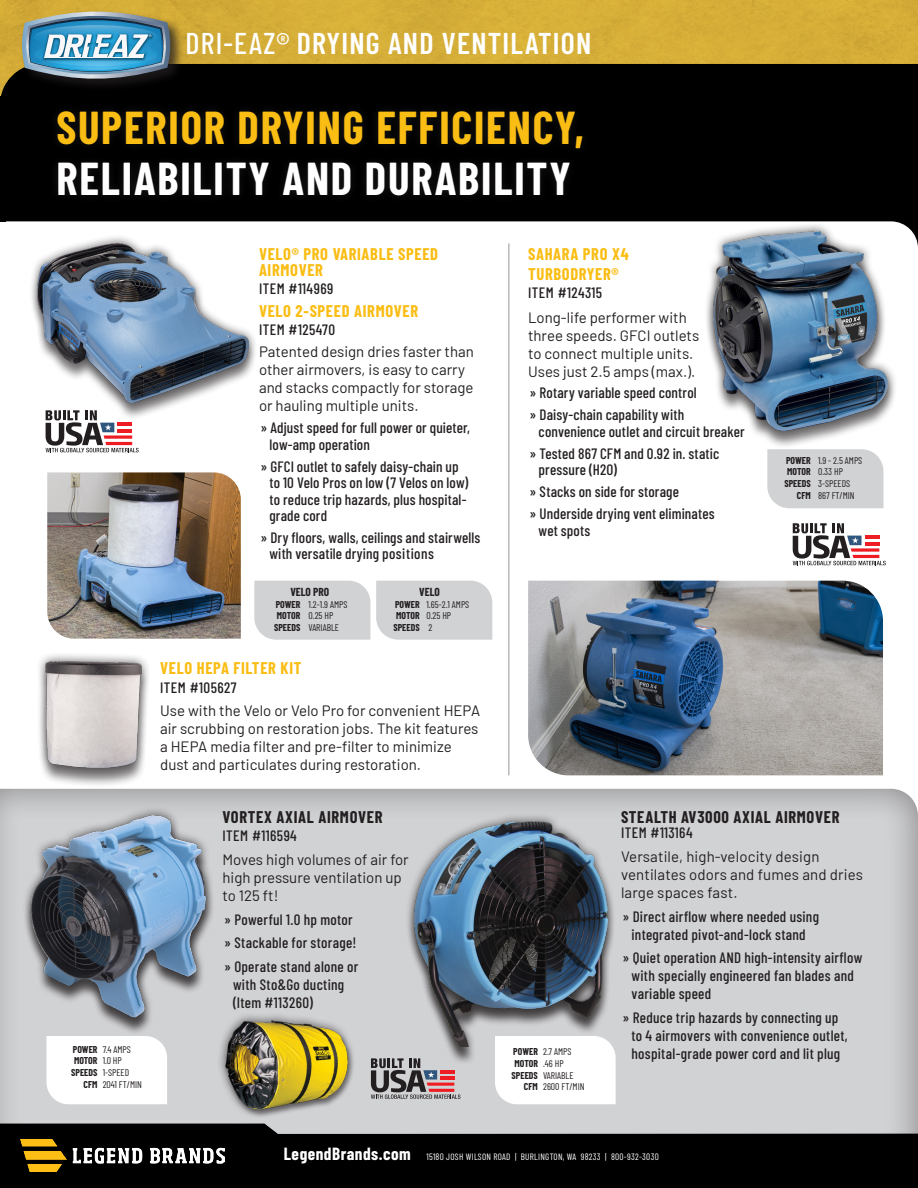
<style>
.page{position:relative;width:918px;height:1188px;background:#fff}
.page>*{position:absolute;margin:0;border:0;box-sizing:border-box;transform-origin:0 0}
.t1{font:700 45px "Barlow Condensed";letter-spacing:.04em;color:#fabd13}
.t2{font:700 45px "Barlow Condensed";letter-spacing:.04em;color:#fff}
.t3{font:600 30px "Barlow Condensed";letter-spacing:.04em;color:#fff}
.t4{font:700 16.5px/19.8px "Barlow Condensed";letter-spacing:.04em;color:#fabd13}
.t5{font:700 16.5px "Barlow Condensed";letter-spacing:.04em;color:#231f20}
.bullet_indent{font:500 15px/16.5px "Barlow Condensed";letter-spacing:.015em;color:#231f20}
.t6{font:15px/18px "Barlow";color:#231f20}
.Specs{font:700 11.4px "Barlow Condensed";color:#231f20}
.Specs-2{font:9.75px "Barlow Condensed";color:#231f20}
.Specs-3{font:700 9.75px "Barlow Condensed";color:#231f20}
.t7{font:9.15px "Barlow Condensed";letter-spacing:.03em;color:#fff}
.s1{font-weight:500}
.s2{font-weight:700;font-size:17.25px}
</style>
<div class="page">
<div style="left:0;top:0;width:918px;height:60px;background:#d6ae38"></div>
<div style="left:0;top:60px;width:918px;height:1128px;background:#000001"></div>
<div style="left:0;top:221px;width:918px;height:565px;background:#fff"></div>
<img style="left:47px;top:472px;width:194px;height:167px">
<div style="left:48px;top:102px;width:543px;height:103px;background:#070607"></div>
<hr style="left:508px;top:243px;width:1px;height:532px;background:#939598">
<div style="left:706px;top:234px;width:190px;height:215px;background:#231f20;opacity:.55"></div>
<div style="left:704px;top:222px;width:193px;height:218px;background:#231f20;opacity:.75"></div>
<img style="left:713px;top:231px;width:175px;height:199px">
<div style="left:767px;top:449px;width:116px;height:59px;background:#d1d2d4"></div>
<div style="left:31px;top:246px;width:226px;height:175px;background:#fff"></div>
<div style="left:29px;top:234px;width:228px;height:178px;background:#231f20;opacity:.75"></div>
<img style="left:38px;top:243px;width:210px;height:160px">
<img style="left:11px;top:1px;width:175px;height:85px">
<img style="left:21px;top:12px;width:150px;height:70px">
<div style="left:38px;top:665px;width:112px;height:123px;background:#231f20;opacity:.55"></div>
<div style="left:36px;top:652px;width:115px;height:126px;background:#231f20;opacity:.75"></div>
<img style="left:46px;top:662px;width:95px;height:106px">
<div style="left:376px;top:581px;width:116px;height:59px;background:#d1d2d4"></div>
<div style="left:254px;top:581px;width:116px;height:59px;background:#d1d2d4"></div>
<svg style="left:793px;top:523px;width:93px;height:42px;background:#b4a4a6"></svg>
<svg style="left:46px;top:410px;width:93px;height:42px;background:#b3a3a5"></svg>
<div style="left:0;top:786px;width:918px;height:378px;background:#231f20;opacity:.45"></div>
<img style="left:528px;top:581px;width:355px;height:194px">
<div style="left:0;top:1122px;width:918px;height:66px;background:#231f20;opacity:.65"></div>
<img style="left:21px;top:1139px;width:204px;height:32px">
<div style="left:405px;top:812px;width:211px;height:243px;background:#231f20;opacity:.75"></div>
<img style="left:415px;top:821px;width:192px;height:225px">
<div style="left:495px;top:1036px;width:121px;height:68px;background:#fff"></div>
<img style="left:18px;top:803px;width:203px;height:235px">
<div style="left:46px;top:1036px;width:121px;height:68px;background:#fff"></div>
<svg style="left:371px;top:1058px;width:89px;height:41px;background:#98888c"></svg>
<div style="left:216px;top:1012px;width:140px;height:107px;background:#d1d2d4"></div>
<img style="left:220px;top:1015px;width:134px;height:102px">
<p class="t3" style="left:186px;top:22px;width:407px"><span class="s1">DRI-EAZ®</span> DRYING AND VENTILATION</p>
<p class="t1" style="left:56px;top:96px;width:529px">SUPERIOR DRYING EFFICIENCY,</p>
<p class="t2" style="left:56px;top:147px;width:516px">RELIABILITY AND DURABILITY</p>
<p class="t4" style="left:259px;top:245px;width:181px;line-height:16.5px">VELO® PRO VARIABLE SPEED<br>AIRMOVER</p>
<p class="bullet_indent" style="left:259px;top:280px;width:76px">ITEM #114969</p>
<p class="t4" style="left:259px;top:300px;width:161px">VELO 2-SPEED AIRMOVER</p>
<p class="bullet_indent" style="left:259px;top:320px;width:78px">ITEM #125470</p>
<p class="t6" style="left:259px;top:342px;width:216px">Patented design dries faster than other airmovers, is easy to carry and stacks compactly for storage or hauling multiple units.</p>
<p class="bullet_indent" style="left:270px;top:418px;width:202px;text-indent:-9px">» Adjust speed for full power or quieter, low-amp operation</p>
<p class="bullet_indent" style="left:270px;top:457px;width:200px;text-indent:-9px">» GFCI outlet to safely daisy-chain up to 10 Velo Pros on low (7 Velos on low) to reduce trip hazards, plus hospital&shy;grade cord</p>
<p class="bullet_indent" style="left:270px;top:528px;width:212px;text-indent:-9px">» Dry floors, walls, ceilings and stairwells with versatile drying positions</p>
<p class="Specs" style="left:290px;top:584px;width:40px">VELO PRO</p>
<p class="Specs" style="left:419px;top:584px;width:22px">VELO</p>
<p class="Specs-3" style="left:276px;top:597px;width:26px">POWER</p>
<p class="Specs-3" style="left:277px;top:609px;width:25px">MOTOR</p>
<p class="Specs-3" style="left:274px;top:620px;width:28px">SPEEDS</p>
<p class="Specs-2" style="left:309px;top:597px;width:40px">1.2-1.9 AMPS</p>
<p class="Specs-2" style="left:309px;top:609px;width:26px">0.25 HP</p>
<p class="Specs-2" style="left:309px;top:620px;width:32px">VARIABLE</p>
<p class="Specs-3" style="left:395px;top:597px;width:26px">POWER</p>
<p class="Specs-3" style="left:396px;top:609px;width:25px">MOTOR</p>
<p class="Specs-3" style="left:394px;top:621px;width:28px">SPEEDS</p>
<p class="Specs-2" style="left:426px;top:597px;width:44px">1.65-2.1 AMPS</p>
<p class="Specs-2" style="left:426px;top:609px;width:26px">0.25 HP</p>
<p class="Specs-2" style="left:428px;top:621px;width:5px">2</p>
<p class="t4" style="left:160px;top:657px;width:143px">VELO HEPA FILTER KIT</p>
<p class="bullet_indent" style="left:160px;top:679px;width:78px">ITEM #105627</p>
<p class="t6" style="left:160px;top:700px;width:322px">Use with the Velo or Velo Pro for convenient HEPA air scrubbing on restoration jobs. The kit features a HEPA media filter and pre-filter to minimize dust and particulates during restoration.</p>
<p class="t4" style="left:528px;top:243px;width:102px">SAHARA PRO X4<br>TURBODRYER®</p>
<p class="bullet_indent" style="left:528px;top:283px;width:76px">ITEM #124315</p>
<p class="t6" style="left:528px;top:307px;width:173px">Long-life performer with three speeds. GFCI outlets to connect multiple units.<br>Uses just 2.5 amps (max.).</p>
<p class="bullet_indent" style="left:530px;top:384px;width:169px">» Rotary variable speed control</p>
<p class="bullet_indent" style="left:539px;top:406px;width:208px;text-indent:-9px">» Daisy-chain capability with convenience outlet and circuit breaker</p>
<p class="bullet_indent" style="left:539px;top:444px;width:182px;text-indent:-9px">» Tested 867 CFM and 0.92 in. static pressure (H2O)</p>
<p class="bullet_indent" style="left:530px;top:482px;width:151px">» Stacks on side for storage</p>
<p class="bullet_indent" style="left:539px;top:504px;width:178px;text-indent:-9px">» Underside drying vent eliminates wet spots</p>
<p class="Specs-3" style="left:786px;top:453px;width:26px">POWER</p>
<p class="Specs-3" style="left:787px;top:465px;width:25px">MOTOR</p>
<p class="Specs-3" style="left:785px;top:477px;width:28px">SPEEDS</p>
<p class="Specs-3" style="left:797px;top:488px;width:15px">CFM</p>
<p class="Specs-2" style="left:818px;top:453px;width:46px">1.9 - 2.5 AMPS</p>
<p class="Specs-2" style="left:818px;top:465px;width:26px">0.33 HP</p>
<p class="Specs-2" style="left:818px;top:476px;width:34px">3-SPEEDS</p>
<p class="Specs-2" style="left:818px;top:488px;width:38px">867 FT/MIN</p>
<p class="Specs-3" style="left:73px;top:1042px;width:26px">POWER</p>
<p class="Specs-3" style="left:74px;top:1054px;width:25px">MOTOR</p>
<p class="Specs-3" style="left:71px;top:1066px;width:28px">SPEEDS</p>
<p class="Specs-3" style="left:84px;top:1077px;width:15px">CFM</p>
<p class="Specs-2" style="left:103px;top:1042px;width:30px">7.4 AMPS</p>
<p class="Specs-2" style="left:103px;top:1054px;width:21px">1.0 HP</p>
<p class="Specs-2" style="left:103px;top:1066px;width:28px">1-SPEED</p>
<p class="Specs-2" style="left:103px;top:1077px;width:41px">2041 FT/MIN</p>
<p class="t5" style="left:223px;top:805px;width:161px">VORTEX AXIAL AIRMOVER</p>
<p class="bullet_indent" style="left:223px;top:826px;width:76px">ITEM #116594</p>
<p class="t6" style="left:223px;top:850px;width:188px">Moves high volumes of air for high pressure ventilation up to 125 ft!</p>
<p class="bullet_indent" style="left:224px;top:910px;width:130px">» Powerful 1.0 hp motor</p>
<p class="bullet_indent" style="left:224px;top:933px;width:134px">» Stackable for storage!</p>
<p class="bullet_indent" style="left:233px;top:956px;width:127px;line-height:18px;text-indent:-9px">» Operate stand alone or with Sto&amp;Go ducting (Item #113260)</p>
<p class="Specs-3" style="left:513px;top:1045px;width:26px">POWER</p>
<p class="Specs-3" style="left:514px;top:1057px;width:25px">MOTOR</p>
<p class="Specs-3" style="left:512px;top:1068px;width:28px">SPEEDS</p>
<p class="Specs-3" style="left:524px;top:1080px;width:15px">CFM</p>
<p class="Specs-2" style="left:543px;top:1045px;width:30px">2.7 AMPS</p>
<p class="Specs-2" style="left:543px;top:1057px;width:22px">.46 HP</p>
<p class="Specs-2" style="left:543px;top:1068px;width:32px">VARIABLE</p>
<p class="Specs-2" style="left:543px;top:1080px;width:43px">2600 FT/MIN</p>
<p class="t5" style="left:621px;top:805px;width:220px">STEALTH AV3000 AXIAL AIRMOVER</p>
<p class="bullet_indent" style="left:621px;top:823px;width:73px">ITEM #113164</p>
<p class="t6" style="left:621px;top:847px;width:243px">Versatile, high-velocity design ventilates odors and fumes and dries large spaces fast.</p>
<p class="bullet_indent" style="left:623px;top:906px;width:198px;line-height:18px;text-align:center">» Direct airflow where needed using integrated pivot-and-lock stand</p>
<p class="bullet_indent" style="left:632px;top:948px;width:232px;line-height:18px;text-indent:-9px">» Quiet operation AND high-intensity airflow with specially engineered fan blades and variable speed</p>
<p class="bullet_indent" style="left:632px;top:1007px;width:218px;line-height:18px;text-indent:-9px">» Reduce trip hazards by connecting up to 4 airmovers with convenience outlet, hospital-grade power cord and lit plug</p>
<p class="t7" style="left:284px;top:1150px;width:376px"><span class="s2">LegendBrands.com</span> 15180 JOSH WILSON ROAD | BURLINGTON, WA 98233 | 800-932-3030</p>
</div>
